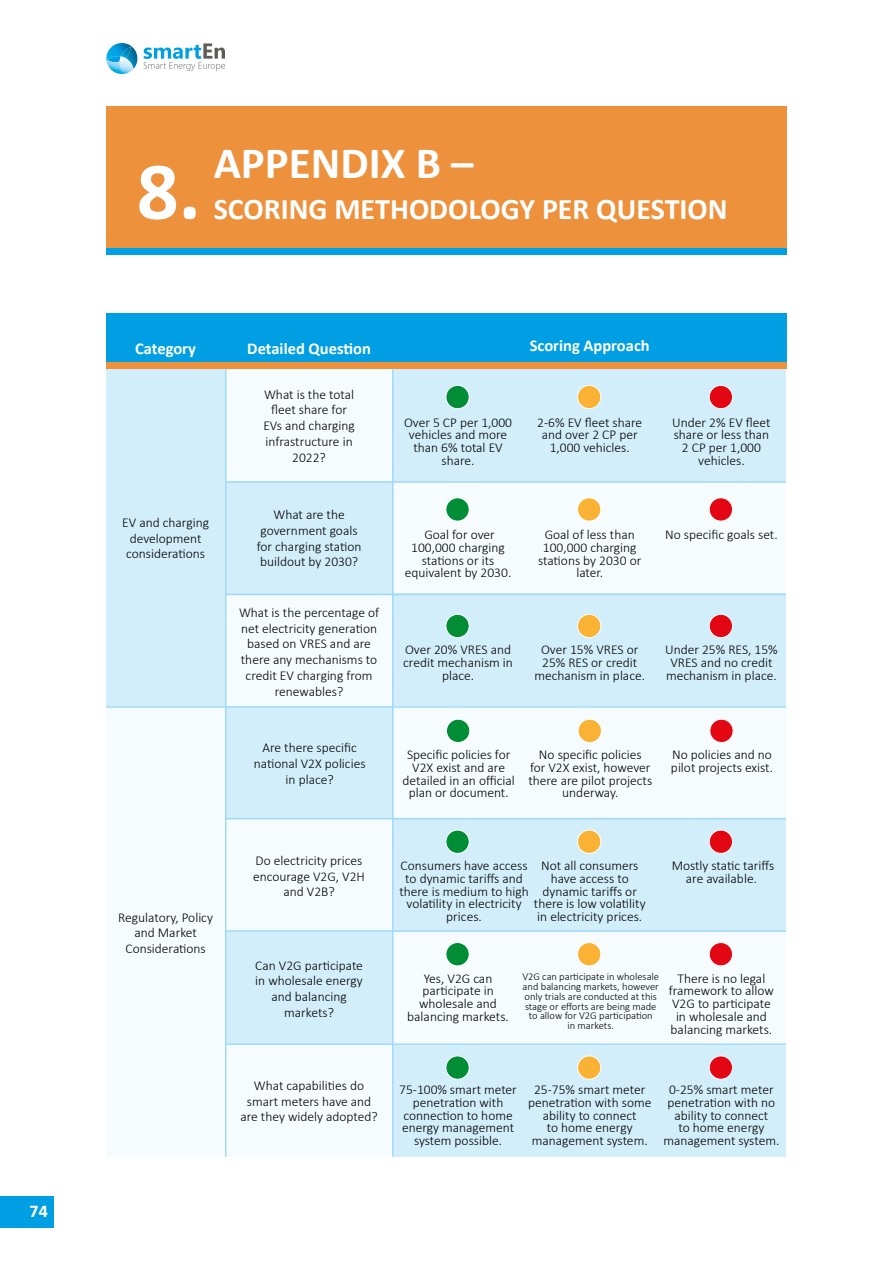
<style>
.page{position:relative;width:893px;height:1263px;background:#fff}
.page>*{position:absolute;margin:0;border:0;box-sizing:border-box;transform-origin:0 0}
.t1{font:700 82.5px "Calibri";color:#fff}
.t2{font:700 45px "Calibri";color:#fff}
.t3{font:700 30px "Calibri";color:#fff}
.t4{font:700 18px "Calibri";color:#fff}
.t5{font:700 16.5px "Calibri";color:#fff}
.t6{font:300 13.5px/12.8px "Calibri";color:#000;text-align:center}
.t7{font:300 10.5px/9.8px "Calibri";color:#000;text-align:center}
</style>
<div class="page">
<div style="left:0;top:1196px;width:54px;height:31px;background:#009fe3"></div>
<svg style="left:110px;top:43px;width:115px;height:31px"></svg>
<img style="left:110px;top:43px;width:21px;height:3px">
<img style="left:106px;top:47px;width:32px;height:22px">
<img style="left:106px;top:46px;width:26px;height:15px">
<div style="left:106px;top:313px;width:681px;height:49px;background:#009fe3"></div>
<div style="left:106px;top:369px;width:119px;height:337px;background:#d2eefa"></div>
<div style="left:106px;top:708px;width:119px;height:449px;background:#f6fbfe"></div>
<div style="left:226px;top:369px;width:166px;height:112px;background:#f6fbfe"></div>
<div style="left:226px;top:594px;width:166px;height:112px;background:#f6fbfe"></div>
<div style="left:226px;top:819px;width:166px;height:113px;background:#f6fbfe"></div>
<div style="left:226px;top:1044px;width:166px;height:113px;background:#f6fbfe"></div>
<div style="left:226px;top:481px;width:166px;height:113px;background:#d2eefa"></div>
<div style="left:226px;top:706px;width:167px;height:113px;background:#d2eefa"></div>
<div style="left:226px;top:932px;width:166px;height:112px;background:#d2eefa"></div>
<div style="left:392px;top:369px;width:394px;height:112px;background:#d2eefa"></div>
<div style="left:392px;top:594px;width:394px;height:112px;background:#d2eefa"></div>
<div style="left:392px;top:819px;width:394px;height:113px;background:#d2eefa"></div>
<div style="left:392px;top:1044px;width:394px;height:113px;background:#d2eefa"></div>
<div style="left:392px;top:481px;width:394px;height:113px;background:#f6fbfe"></div>
<div style="left:393px;top:706px;width:394px;height:113px;background:#f6fbfe"></div>
<div style="left:392px;top:932px;width:394px;height:112px;background:#f6fbfe"></div>
<hr style="left:225px;top:369px;width:1px;height:788px;background:#a1daf8">
<div style="left:106px;top:362px;width:681px;height:7px;background:#ee913d"></div>
<hr style="left:226px;top:481px;width:560px;height:2px;background:#a1daf8">
<hr style="left:226px;top:594px;width:560px;height:1px;background:#a1daf8">
<hr style="left:226px;top:818px;width:560px;height:1px;background:#a1daf8">
<hr style="left:226px;top:930px;width:560px;height:2px;background:#a1daf8">
<hr style="left:226px;top:1043px;width:560px;height:2px;background:#a1daf8">
<hr style="left:106px;top:706px;width:680px;height:2px;background:#a1daf8">
<hr style="left:392px;top:369px;width:2px;height:788px;background:#a1daf8">
<div style="left:577px;top:385px;width:24px;height:24px;background:#f9b234;border:1px solid #fff;border-radius:50%"></div>
<div style="left:446px;top:385px;width:23px;height:24px;background:#008d36;border:1px solid #fff;border-radius:50%"></div>
<div style="left:709px;top:385px;width:24px;height:24px;background:#e30613;border:1px solid #fff;border-radius:50%"></div>
<div style="left:577px;top:498px;width:24px;height:23px;background:#f9b234;border:1px solid #fff;border-radius:50%"></div>
<div style="left:446px;top:498px;width:23px;height:23px;background:#008d36;border:1px solid #fff;border-radius:50%"></div>
<div style="left:709px;top:498px;width:24px;height:23px;background:#e30613;border:1px solid #fff;border-radius:50%"></div>
<div style="left:577px;top:614px;width:24px;height:24px;background:#f9b234;border:1px solid #fff;border-radius:50%"></div>
<div style="left:446px;top:614px;width:23px;height:24px;background:#008d36;border:1px solid #fff;border-radius:50%"></div>
<div style="left:709px;top:614px;width:24px;height:24px;background:#e30613;border:1px solid #fff;border-radius:50%"></div>
<div style="left:578px;top:719px;width:24px;height:24px;background:#f9b234;border:1px solid #fff;border-radius:50%"></div>
<div style="left:446px;top:719px;width:24px;height:24px;background:#008d36;border:1px solid #fff;border-radius:50%"></div>
<div style="left:710px;top:719px;width:23px;height:24px;background:#e30613;border:1px solid #fff;border-radius:50%"></div>
<div style="left:577px;top:830px;width:24px;height:23px;background:#f9b234;border:1px solid #fff;border-radius:50%"></div>
<div style="left:446px;top:830px;width:23px;height:23px;background:#008d36;border:1px solid #fff;border-radius:50%"></div>
<div style="left:709px;top:830px;width:24px;height:23px;background:#e30613;border:1px solid #fff;border-radius:50%"></div>
<div style="left:577px;top:942px;width:24px;height:24px;background:#f9b234;border:1px solid #fff;border-radius:50%"></div>
<div style="left:446px;top:942px;width:23px;height:24px;background:#008d36;border:1px solid #fff;border-radius:50%"></div>
<div style="left:709px;top:942px;width:24px;height:24px;background:#e30613;border:1px solid #fff;border-radius:50%"></div>
<div style="left:577px;top:1056px;width:24px;height:23px;background:#f9b234;border:1px solid #fff;border-radius:50%"></div>
<div style="left:446px;top:1056px;width:23px;height:23px;background:#008d36;border:1px solid #fff;border-radius:50%"></div>
<div style="left:709px;top:1056px;width:24px;height:23px;background:#e30613;border:1px solid #fff;border-radius:50%"></div>
<div style="left:106px;top:106px;width:681px;height:146px;background:#ee913d"></div>
<div style="left:106px;top:248px;width:681px;height:7px;background:#009fe3"></div>
<h3 class="t4" style="left:30px;top:1198px;width:20px">74</h3>
<h1 class="t1" style="left:137px;top:133px;width:65px">8.</h1>
<h2 class="t2" style="left:214px;top:131px;width:261px">APPENDIX B –</h2>
<h3 class="t3" style="left:214px;top:187px;width:515px">SCORING METHODOLOGY PER QUESTION</h3>
<p class="t5" style="left:135px;top:336px;width:62px">Category</p>
<p class="t5" style="left:247px;top:336px;width:125px">Detailed Question</p>
<p class="t5" style="left:530px;top:334px;width:121px">Scoring Approach</p>
<p class="t6" style="left:122px;top:514px;width:88px;line-height:15.8px;text-align:left">EV and charging development considerations</p>
<p class="t6" style="left:118px;top:909px;width:96px;line-height:15.8px">Regulatory, Policy and Market<br>Considerations</p>
<p class="t6" style="left:263px;top:386px;width:93px;line-height:15.8px">What is the total fleet share for<br>EVs and charging infrastructure in<br>2022?</p>
<p class="t6" style="left:257px;top:506px;width:106px;line-height:15.8px">What are the government goals for charging station buildout by 2030?</p>
<p class="t6" style="left:239px;top:604px;width:142px;line-height:15.8px">What is the percentage of net electricity generation based on VRES and are there any mechanisms to credit EV charging from renewables?</p>
<p class="t6" style="left:254px;top:740px;width:113px;line-height:15.8px">Are there specific national V2X policies in place?</p>
<p class="t6" style="left:404px;top:416px;width:110px">Over 5 CP per 1,000 vehicles and more than 6% total EV share.</p>
<p class="t6" style="left:537px;top:416px;width:106px">2-6% EV fleet share and over 2 CP per<br>1,000 vehicles.</p>
<p class="t6" style="left:672px;top:416px;width:100px">Under 2% EV fleet share or less than<br>2 CP per 1,000 vehicles.</p>
<p class="t6" style="left:405px;top:528px;width:108px">Goal for over<br>100,000 charging stations or its equivalent by 2030.</p>
<p class="t6" style="left:538px;top:528px;width:105px">Goal of less than<br>100,000 charging stations by 2030 or later.</p>
<p class="t6" style="left:665px;top:528px;width:114px">No specific goals set.</p>
<p class="t6" style="left:403px;top:643px;width:111px">Over 20% VRES and credit mechanism in place.</p>
<p class="t6" style="left:534px;top:643px;width:112px">Over 15% VRES or<br>25% RES or credit mechanism in place.</p>
<p class="t6" style="left:665px;top:643px;width:114px">Under 25% RES, 15%<br>VRES and no credit mechanism in place.</p>
<p class="t6" style="left:403px;top:748px;width:114px">Specific policies for<br>V2X exist and are detailed in an official plan or document.</p>
<p class="t6" style="left:528px;top:748px;width:125px">No specific policies<br>for V2X exist, however there are pilot projects underway.</p>
<p class="t6" style="left:671px;top:748px;width:104px;text-align:left">No policies and no pilot projects exist.</p>
<p class="t6" style="left:253px;top:852px;width:113px;line-height:15.8px">Do electricity prices encourage V2G, V2H and V2B?</p>
<p class="t6" style="left:255px;top:957px;width:109px;line-height:15.8px">Can V2G participate in wholesale energy and balancing markets?</p>
<p class="t6" style="left:240px;top:1077px;width:139px;line-height:15.8px">What capabilities do smart meters have and are they widely adopted?</p>
<p class="t6" style="left:399px;top:859px;width:131px">Consumers have access to dynamic tariffs and there is medium to high volatility in electricity prices.</p>
<p class="t6" style="left:534px;top:859px;width:113px">Not all consumers have access to dynamic tariffs or there is low volatility in electricity prices.</p>
<p class="t6" style="left:672px;top:859px;width:104px">Mostly static tariffs are available.</p>
<p class="t6" style="left:407px;top:971px;width:103px">Yes, V2G can participate in wholesale and balancing markets.</p>
<p class="t7" style="left:522px;top:972px;width:138px">V2G can participate in wholesale and balancing markets, however only trials are conducted at this stage or efforts are being made to allow for V2G participation<br>in markets.</p>
<p class="t6" style="left:669px;top:971px;width:107px">There is no legal framework to allow<br>V2G to participate in wholesale and balancing markets.</p>
<p class="t6" style="left:399px;top:1083px;width:119px">75-100% smart meter penetration with connection to home energy management system possible.</p>
<p class="t6" style="left:528px;top:1083px;width:125px">25-75% smart meter penetration with some ability to connect<br>to home energy management system.</p>
<p class="t6" style="left:663px;top:1083px;width:117px">0-25% smart meter penetration with no ability to connect<br>to home energy management system.</p>
</div>
